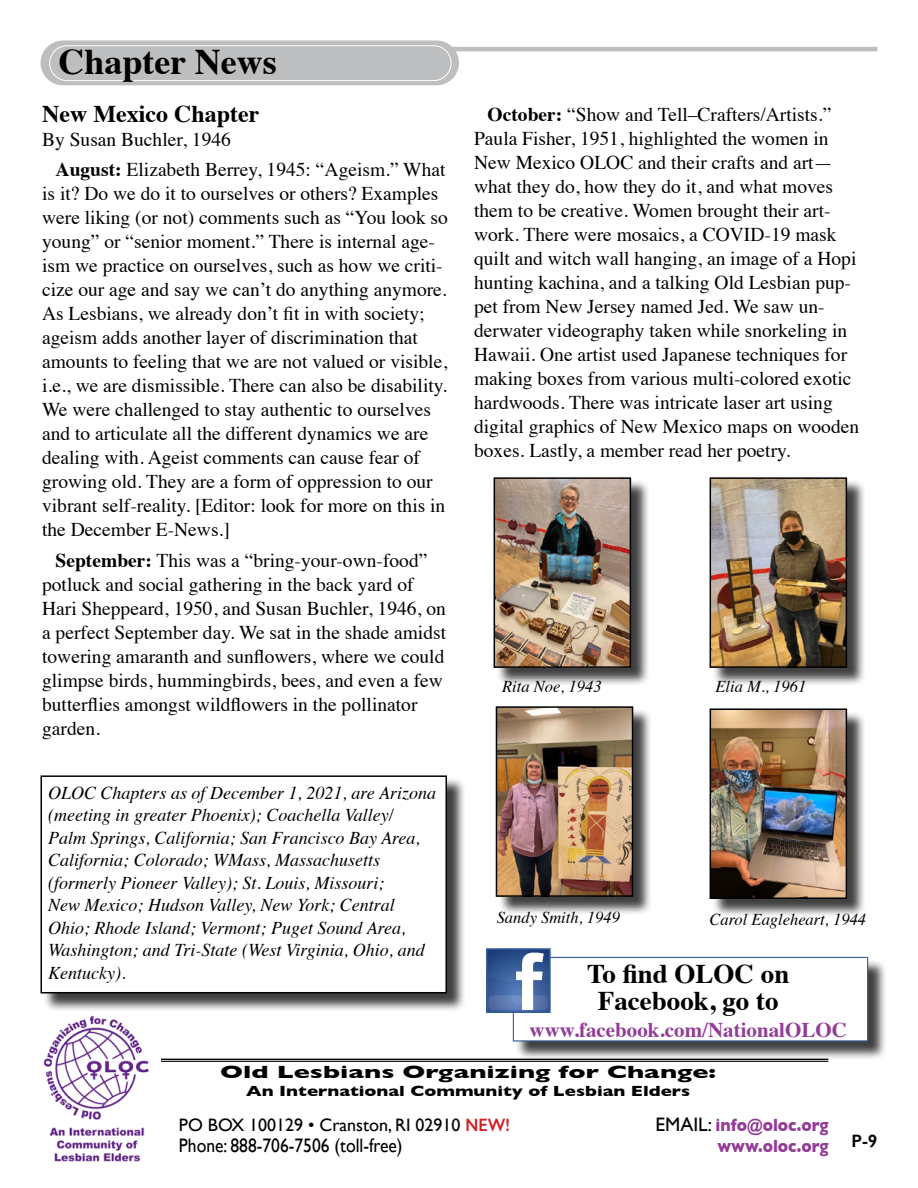
<style>
.page{position:relative;width:918px;height:1188px;background:#fff}
.page>*{position:absolute;margin:0;border:0;box-sizing:border-box;transform-origin:0 0}
.t1{font:700 36px "Times";color:#000}
.t2{font:700 27px/27px "Times";color:#000;text-align:center}
.t3{font:700 24px "Times";color:#000}
.t4{font:700 21px "Times";color:#923c97}
.t5{font:19.5px/24px "Times";color:#000}
.t6{font:19.5px "Gill Sans";color:#000;scale:.9 1}
.t7{font:italic 18px/22.5px "Times";color:#000}
.t8{font:18px "Gill Sans";color:#000}
.t9{font:700 18px "Gill Sans";color:#000;scale:1.5 1}
.t10{font:700 18px "Gill Sans";color:#923c97;scale:.9 1}
.t11{font:600 18px "Gill Sans";color:#000}
.t12{font:italic 16.5px "Times";color:#000}
.t13{font:700 15px "Gill Sans";color:#000;scale:1.25 1}
.s1{font-weight:700}
.s2{font-weight:600;color:#d12027}
.s3{font-weight:400;font-size:19.5px;color:#000}
</style>
<div class="page">
<img style="left:43px;top:1015px;width:107px;height:147px">
<hr style="left:161px;top:1059px;width:667px;height:1px;background:#000">
<hr style="left:161px;top:1061px;width:667px;height:1px;background:#000">
<hr style="left:271px;top:47px;width:607px;height:4px;background:#bcbec0">
<div style="left:40px;top:40px;width:419px;height:45px;background:#bcbec0;border-radius:22px"></div>
<div style="left:49px;top:45px;width:402px;height:36px;border:1px solid #fff;border-radius:17px"></div>
<div style="left:42px;top:777px;width:424px;height:235px;background:#000;opacity:.75"></div>
<div style="left:41px;top:776px;width:405px;height:217px;background:#fff"></div>
<div style="left:40px;top:775px;width:407px;height:218px;border:2px solid #000"></div>
<div style="left:711px;top:710px;width:155px;height:208px;background:#000;opacity:.75"></div>
<img style="left:713px;top:711px;width:131px;height:185px">
<div style="left:710px;top:708px;width:137px;height:191px;border:2px solid #000"></div>
<div style="left:495px;top:479px;width:155px;height:208px;background:#000;opacity:.75"></div>
<img style="left:497px;top:480px;width:131px;height:185px">
<div style="left:494px;top:477px;width:137px;height:191px;border:2px solid #000"></div>
<div style="left:498px;top:708px;width:154px;height:208px;background:#000;opacity:.75"></div>
<img style="left:499px;top:709px;width:131px;height:185px">
<div style="left:496px;top:706px;width:137px;height:191px;border:2px solid #000"></div>
<div style="left:711px;top:479px;width:155px;height:208px;background:#000;opacity:.75"></div>
<img style="left:713px;top:480px;width:131px;height:185px">
<div style="left:710px;top:477px;width:137px;height:191px;border:2px solid #000"></div>
<div style="left:515px;top:959px;width:372px;height:102px;background:#000;opacity:.75"></div>
<div style="left:513px;top:957px;width:355px;height:84px;background:#fff;border:1px solid #355d98"></div>
<svg style="left:489px;top:951px;width:59px;height:59px"></svg>
<div style="left:486px;top:948px;width:65px;height:65px;border:2px solid #355d98"></div>
<h1 class="t1" style="left:58px;top:27px;width:220px">Chapter News</h1>
<p class="t3" style="left:42px;top:91px;width:219px">New Mexico Chapter</p>
<p class="t5" style="left:56px;top:122px;width:391px;line-height:30.8px;text-indent:-13px">By Susan Buchler, 1946<br><span class="s1">August:</span> Elizabeth Berrey, 1945: “Ageism.” What</p>
<p class="t5" style="left:42px;top:180px;width:407px">is it? Do we do it to ourselves or others? Examples were liking (or not) comments such as “You look so young” or “senior moment.” There is internal age&shy;ism we practice on ourselves, such as how we criti&shy;cize our age and say we can’t do anything anymore.<br>As Lesbians, we already don’t fit in with society; ageism adds another layer of discrimination that amounts to feeling that we are not valued or visible, i.e., we are dismissible. There can also be disability.<br>We were challenged to stay authentic to ourselves and to articulate all the different dynamics we are dealing with. Ageist comments can cause fear of growing old. They are a form of oppression to our vibrant self-reality. [Editor: look for more on this in the December E-News.]</p>
<p class="t5" style="left:42px;top:547px;width:406px;text-indent:13px"><span class="s1">September:</span> This was a “bring-your-own-food” potluck and social gathering in the back yard of Hari Sheppeard, 1950, and Susan Buchler, 1946, on a perfect September day. We sat in the shade amidst towering amaranth and sunflowers, where we could glimpse birds, hummingbirds, bees, and even a few butterflies amongst wildflowers in the pollinator garden.</p>
<p class="t7" style="left:48px;top:780px;width:390px">OLOC Chapters as of December 1, 2021, are Arizona (meeting in greater Phoenix); Coachella Valley/ Palm Springs, California; San Francisco Bay Area, California; Colorado; WMass, Massachusetts (formerly Pioneer Valley); St. Louis, Missouri;<br>New Mexico; Hudson Valley, New York; Central Ohio; Rhode Island; Vermont; Puget Sound Area, Washington; and Tri-State (West Virginia, Ohio, and Kentucky).</p>
<p class="t5" style="left:474px;top:100px;width:387px;text-indent:13px"><span class="s1">October:</span> “Show and Tell–Crafters/Artists.” Paula Fisher, 1951, highlighted the women in New Mexico OLOC and their crafts and art— what they do, how they do it, and what moves them to be creative. Women brought their art&shy;work. There were mosaics, a COVID-19 mask quilt and witch wall hanging, an image of a Hopi hunting kachina, and a talking Old Lesbian pup&shy;pet from New Jersey named Jed. We saw un&shy;derwater videography taken while snorkeling in Hawaii. One artist used Japanese techniques for making boxes from various multi-colored exotic hardwoods. There was intricate laser art using digital graphics of New Mexico maps on wooden boxes. Lastly, a member read her poetry.</p>
<p class="t12" style="left:502px;top:672px;width:101px">Rita Noe, 1943</p>
<p class="t12" style="left:497px;top:903px;width:125px">Sandy Smith, 1949</p>
<p class="t12" style="left:716px;top:672px;width:92px">Elia M., 1961</p>
<p class="t12" style="left:710px;top:905px;width:158px">Carol Eagleheart, 1944</p>
<h2 class="t2" style="left:587px;top:957px;width:204px">To find OLOC on<br>Facebook, go to</h2>
<p class="t4" style="left:530px;top:1010px;width:319px">www.facebook.com/NationalOLOC</p>
<p class="t9" style="left:220px;top:1062px;width:332px">Old Lesbians Organizing for Change:</p>
<p class="t13" style="left:246px;top:1082px;width:357px">An International Community of Lesbian Elders</p>
<p class="t8" style="left:179px;top:1114px;width:332px">PO BOX 100129 • Cranston, RI 02910 <span class="s2">NEW!</span></p>
<p class="t10" style="left:655px;top:1114px;width:194px"><span class="s3">EMAIL:</span> info@oloc.org</p>
<p class="t6" style="left:179px;top:1134px;width:250px">Phone: 888-706-7506 (toll-free)</p>
<p class="t10" style="left:717px;top:1135px;width:125px">www.oloc.org</p>
<p class="t11" style="left:852px;top:1130px;width:27px">P-9</p>
</div>
